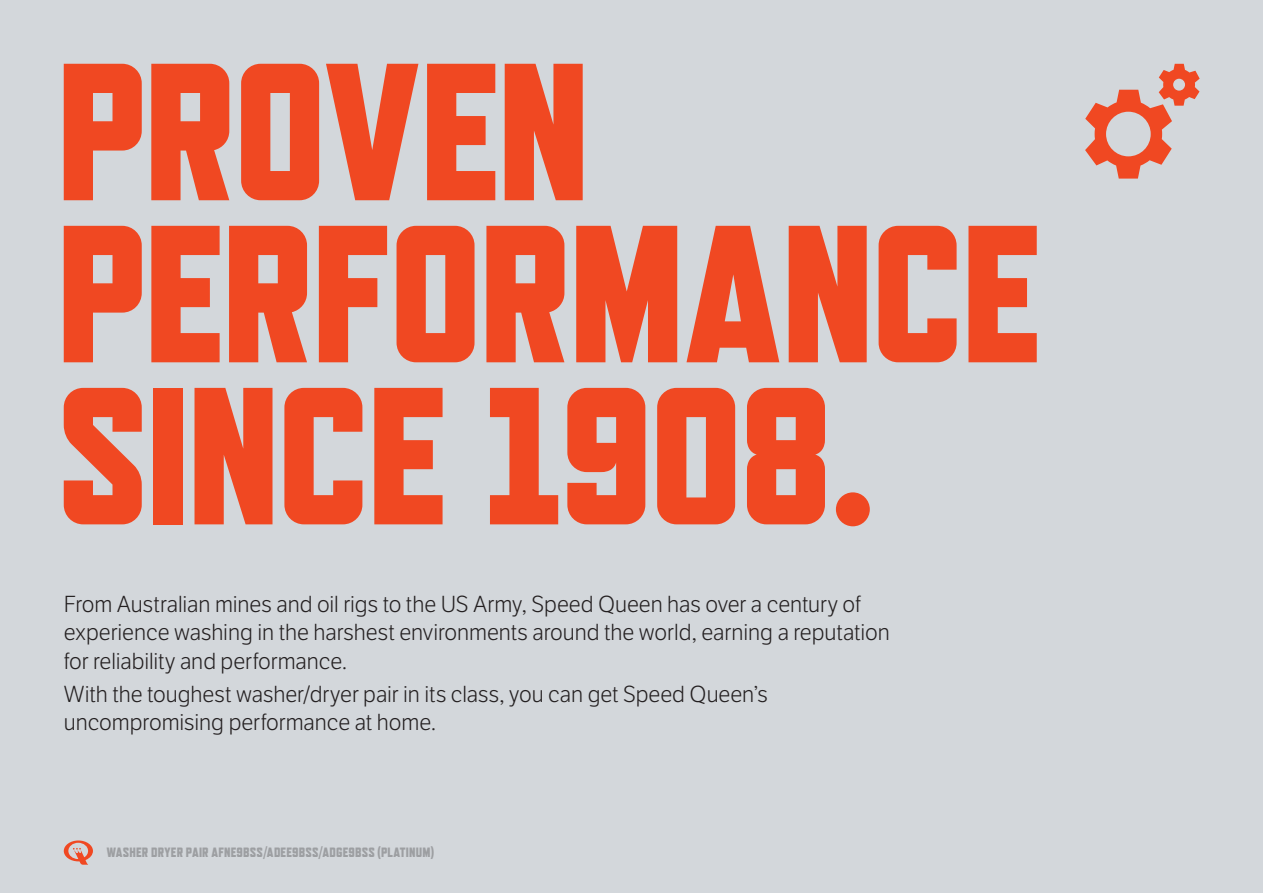
<style>
.page{position:relative;width:1263px;height:893px;background:#d3d7db}
.page>*{position:absolute;margin:0;border:0;box-sizing:border-box;transform-origin:0 0}
.t1{font:800 195px/162px "Refrigerator Deluxe";letter-spacing:-.015em;color:#f04822}
.t2{font:300 22.5px/28.5px "LFT Etica";color:#231f20}
.t3{font:800 13.5px "Refrigerator Deluxe";letter-spacing:.015em;color:#9d9fa2}
</style>
<div class="page">
<svg style="left:64px;top:840px;width:29px;height:25px"></svg>
<svg style="left:1085px;top:64px;width:115px;height:115px"></svg>
<h1 class="t1" style="left:56px;top:50px;width:985px">PROVEN<br>PERFORMANCE<br>SINCE 1908.</h1>
<p class="t2" style="left:64px;top:590px;width:828px">From Australian mines and oil rigs to the US Army, Speed Queen has over a century of experience washing in the harshest environments around the world, earning a reputation for reliability and performance.</p>
<p class="t2" style="left:64px;top:680px;width:706px">With the toughest washer/dryer pair in its class, you can get Speed Queen’s uncompromising performance at home.</p>
<p class="t3" style="left:107px;top:844px;width:329px">WASHER DRYER PAIR AFNE9BSS/ADEE9BSS/ADGE9BSS (PLATINUM)</p>
</div>
